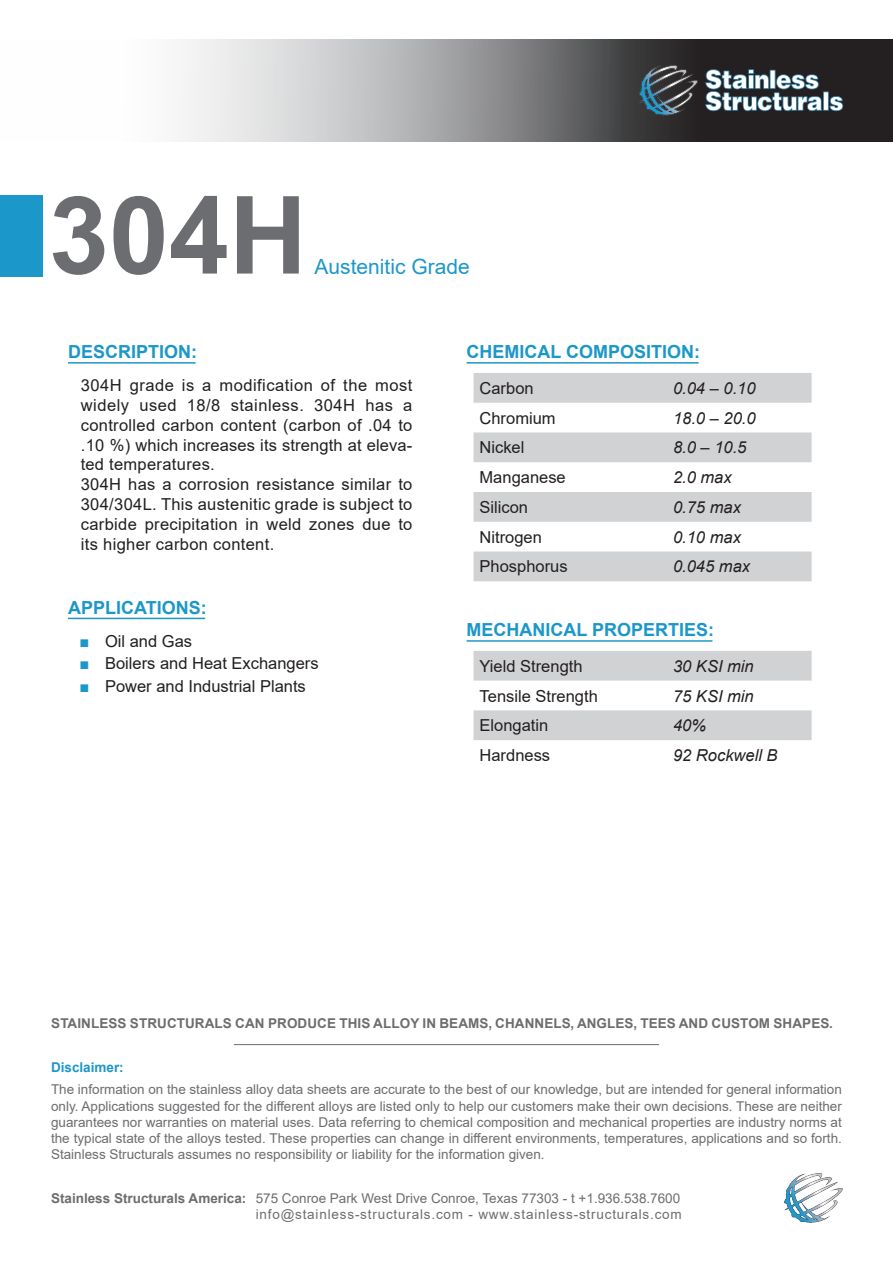
<style>
.page{position:relative;width:893px;height:1263px;background:#fff}
.page>*{position:absolute;margin:0;border:0;box-sizing:border-box;transform-origin:0 0}
.t1{font:700 108px "Arial";color:#6c6d70}
.t2{font:21px "Arial";color:#1c97ca}
.t3{font:700 18px "Arial";color:#1c97ca}
.t4{font:16.5px/19.8px "Arial";color:#231f20;text-align:justify}
.t5{font:italic 16.5px "Arial";color:#231f20}
.t6{font:13.5px/16.2px "Arial";color:#6c6d70;text-align:justify}
.t7{font:700 13.5px "Arial";letter-spacing:.005em;color:#6c6d70}
.t8{font:13.5px "Arial";letter-spacing:.06em;color:#6c6d70}
.t9{font:700 13.5px "Arial";color:#1c97ca}
.s1{color:#1c97ca}
</style>
<div class="page">
<svg style="left:183px;top:39px;width:710px;height:102px;background:#9d9d9f"></svg>
<img style="left:629px;top:42px;width:224px;height:96px">
<hr style="left:68px;top:618px;width:137px;height:1px;background:#1c97ca">
<hr style="left:467px;top:362px;width:232px;height:2px;background:#1c97ca">
<hr style="left:467px;top:640px;width:245px;height:2px;background:#1c97ca">
<hr style="left:234px;top:1044px;width:425px;height:1px;background:#6c6d70">
<img style="left:784px;top:1173px;width:59px;height:50px">
<svg style="left:474px;top:373px;width:338px;height:208px;fill:#d1d2d4"></svg>
<svg style="left:474px;top:651px;width:338px;height:89px"></svg>
<hr style="left:68px;top:362px;width:128px;height:2px;background:#1c97ca">
<div style="left:0;top:195px;width:43px;height:81px;background:#1c97ca"></div>
<p class="t1" style="left:49px;top:159px;width:260px">304H</p>
<p class="t2" style="left:315px;top:252px;width:157px">Austenitic Grade</p>
<p class="t3" style="left:68px;top:339px;width:131px">DESCRIPTION:</p>
<p class="t4" style="left:81px;top:375px;width:333px">304H grade is a modification of the most widely used 18/8 stainless. 304H has a controlled carbon content (carbon of .04 to .10 %) which increases its strength at eleva&shy;ted temperatures.</p>
<p class="t4" style="left:81px;top:474px;width:333px">304H has a corrosion resistance similar to 304/304L. This austenitic grade is subject to carbide precipitation in weld zones due to its higher carbon content.</p>
<p class="t3" style="left:68px;top:595px;width:140px">APPLICATIONS:</p>
<p class="t4" style="left:80px;top:631px;width:114px"><span class="s1">■</span> Oil and Gas</p>
<p class="t4" style="left:80px;top:653px;width:241px"><span class="s1">■</span> Boilers and Heat Exchangers</p>
<p class="t4" style="left:80px;top:676px;width:228px"><span class="s1">■</span> Power and Industrial Plants</p>
<p class="t3" style="left:467px;top:339px;width:235px">CHEMICAL COMPOSITION:</p>
<p class="t4" style="left:480px;top:378px;width:56px">Carbon</p>
<p class="t5" style="left:673px;top:377px;width:84px">0.04 – 0.10</p>
<p class="t4" style="left:480px;top:408px;width:78px">Chromium</p>
<p class="t5" style="left:673px;top:407px;width:84px">18.0 – 20.0</p>
<p class="t4" style="left:480px;top:438px;width:46px">Nickel</p>
<p class="t5" style="left:673px;top:437px;width:75px">8.0 – 10.5</p>
<p class="t4" style="left:480px;top:467px;width:88px">Manganese</p>
<p class="t5" style="left:673px;top:467px;width:60px">2.0 max</p>
<p class="t4" style="left:480px;top:497px;width:50px">Silicon</p>
<p class="t5" style="left:673px;top:496px;width:69px">0.75 max</p>
<p class="t4" style="left:480px;top:527px;width:64px">Nitrogen</p>
<p class="t5" style="left:673px;top:526px;width:69px">0.10 max</p>
<p class="t4" style="left:480px;top:557px;width:90px">Phosphorus</p>
<p class="t5" style="left:673px;top:556px;width:79px">0.045 max</p>
<p class="t3" style="left:467px;top:617px;width:249px">MECHANICAL PROPERTIES:</p>
<p class="t4" style="left:480px;top:656px;width:105px">Yield Strength</p>
<p class="t5" style="left:673px;top:655px;width:82px">30 KSI min</p>
<p class="t4" style="left:480px;top:686px;width:120px">Tensile Strength</p>
<p class="t5" style="left:673px;top:685px;width:82px">75 KSI min</p>
<p class="t4" style="left:480px;top:715px;width:70px">Elongatin</p>
<p class="t5" style="left:673px;top:715px;width:35px">40%</p>
<p class="t4" style="left:480px;top:745px;width:72px">Hardness</p>
<p class="t5" style="left:673px;top:744px;width:106px">92 Rockwell B</p>
<p class="t7" style="left:51px;top:1014px;width:783px">STAINLESS STRUCTURALS CAN PRODUCE THIS ALLOY IN BEAMS, CHANNELS, ANGLES, TEES AND CUSTOM SHAPES.</p>
<p class="t9" style="left:51px;top:1058px;width:74px">Disclaimer:</p>
<p class="t6" style="left:51px;top:1081px;width:792px">The information on the stainless alloy data sheets are accurate to the best of our knowledge, but are intended for general information only. Applications suggested for the different alloys are listed only to help our customers make their own decisions. These are neither guarantees nor warranties on material uses. Data referring to chemical composition and mechanical properties are industry norms at the typical state of the alloys tested. These properties can change in different environments, temperatures, applications and so forth.<br>Stainless Structurals assumes no responsibility or liability for the information given.</p>
<p class="t7" style="left:51px;top:1188px;width:197px">Stainless Structurals America:</p>
<p class="t6" style="left:256px;top:1190px;width:426px">575 Conroe Park West Drive Conroe, Texas 77303 - t +1.936.538.7600</p>
<p class="t8" style="left:256px;top:1205px;width:428px">info@stainless-structurals.com - www.stainless-structurals.com</p>
</div>
